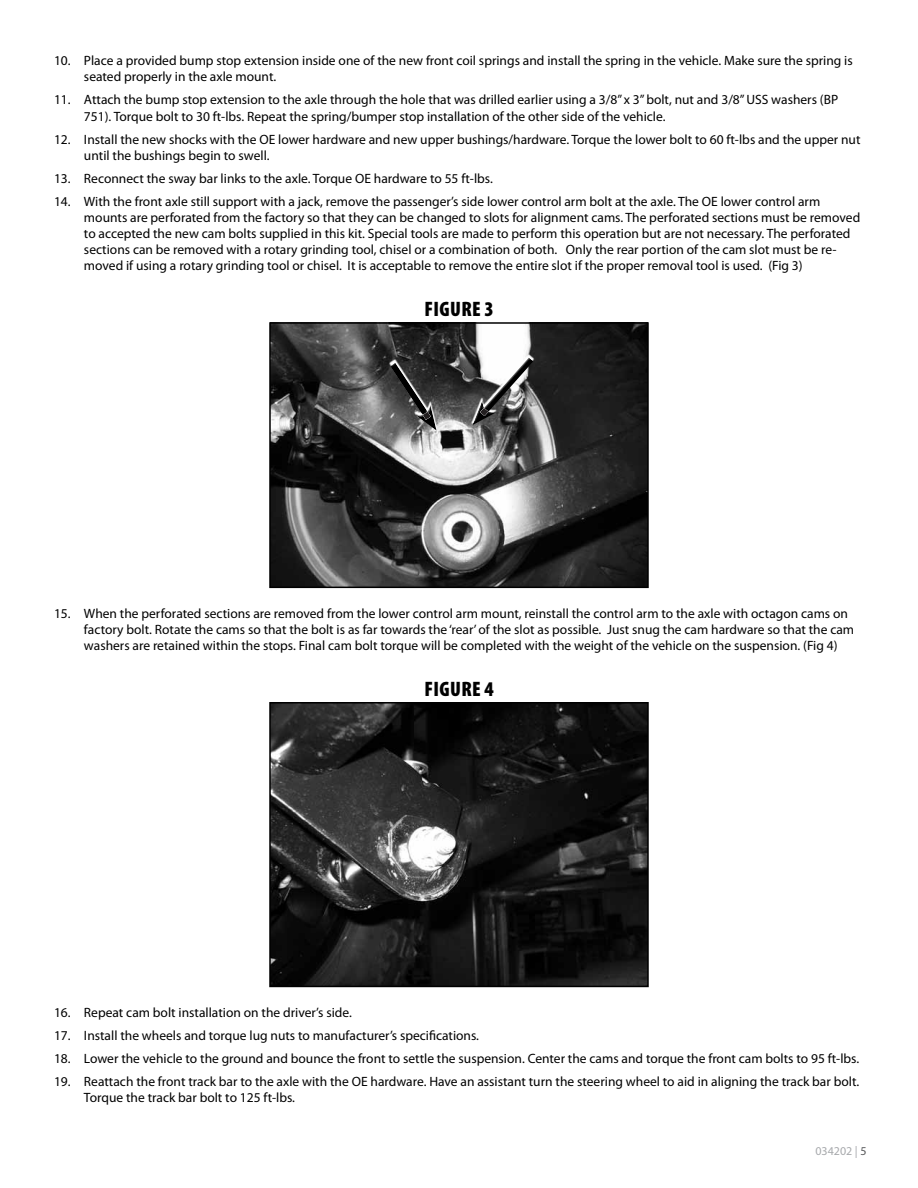
<style>
.page{position:relative;width:918px;height:1188px;background:#fff}
.page>*{position:absolute;margin:0;border:0;box-sizing:border-box;transform-origin:0 0}
.t1{font:900 condensed 21px "Myriad Pro";letter-spacing:.02em;color:#000}
.t2{font:13.5px/16.2px "Myriad Pro";color:#000}
.t3{font:12px "Myriad Pro";color:#a7a9ac}
.s1{color:#58595b}
</style>
<div class="page">
<img style="left:272px;top:325px;width:374px;height:260px">
<div style="left:269px;top:322px;width:380px;height:266px;border:2px solid #000"></div>
<svg style="left:389px;top:359px;width:49px;height:71px"></svg>
<div style="left:390px;top:363px;width:49px;height:69px;background:#000;opacity:.75"></div>
<svg style="left:471px;top:354px;width:64px;height:70px"></svg>
<div style="left:472px;top:357px;width:63px;height:69px;background:#fff;opacity:.75"></div>
<div style="left:472px;top:360px;width:63px;height:66px;background:#000;opacity:.75"></div>
<img style="left:272px;top:705px;width:374px;height:279px">
<div style="left:269px;top:702px;width:380px;height:285px;border:2px solid #000"></div>
<p class="t2" style="left:84px;top:52px;width:770px;text-indent:-30px">10. Place a provided bump stop extension inside one of the new front coil springs and install the spring in the vehicle. Make sure the spring is seated properly in the axle mount.</p>
<p class="t2" style="left:84px;top:92px;width:756px;text-indent:-30px">11. Attach the bump stop extension to the axle through the hole that was drilled earlier using a 3/8” x 3”bolt, nut and 3/8”USS washers (BP<br>751). Torque bolt to 30 ft-lbs. Repeat the spring/bumper stop installation of the other side of the vehicle.</p>
<p class="t2" style="left:84px;top:131px;width:778px;text-indent:-30px">12. Install the new shocks with the OE lower hardware and new upper bushings/hardware. Torque the lower bolt to 60 ft-lbs and the upper nut until the bushings begin to swell.</p>
<p class="t2" style="left:54px;top:170px;width:440px">13. Reconnect the sway bar links to the axle. Torque OE hardware to 55 ft-lbs.</p>
<p class="t2" style="left:84px;top:193px;width:778px;text-indent:-30px">14. With the front axle still support with a jack, remove the passenger’s side lower control arm bolt at the axle. The OE lower control arm mounts are perforated from the factory so that they can be changed to slots for alignment cams. The perforated sections must be removed to accepted the new cam bolts supplied in this kit. Special tools are made to perform this operation but are not necessary. The perforated sections can be removed with a rotary grinding tool, chisel or a combination of both. Only the rear portion of the cam slot must be re&shy;moved if using a rotary grinding tool or chisel. It is acceptable to remove the entire slot if the proper removal tool is used. (Fig 3)</p>
<h1 class="t1" style="left:424px;top:297px;width:71px">FigURE 3</h1>
<p class="t2" style="left:84px;top:605px;width:772px;text-indent:-30px">15. When the perforated sections are removed from the lower control arm mount, reinstall the control arm to the axle with octagon cams on factory bolt. Rotate the cams so that the bolt is as far towards the ‘rear’ of the slot as possible. Just snug the cam hardware so that the cam washers are retained within the stops. Final cam bolt torque will be completed with the weight of the vehicle on the suspension. (Fig 4)</p>
<h1 class="t1" style="left:424px;top:677px;width:71px">FigURE 4</h1>
<p class="t2" style="left:54px;top:1004px;width:299px">16. Repeat cam bolt installation on the driver’s side.</p>
<p class="t2" style="left:54px;top:1027px;width:427px">17. Install the wheels and torque lug nuts to manufacturer’s specifications.</p>
<p class="t2" style="left:54px;top:1050px;width:807px">18. Lower the vehicle to the ground and bounce the front to settle the suspension. Center the cams and torque the front cam bolts to 95 ft-lbs.</p>
<p class="t2" style="left:84px;top:1073px;width:777px;text-indent:-30px">19. Reattach the front track bar to the axle with the OE hardware. Have an assistant turn the steering wheel to aid in aligning the track bar bolt.<br>Torque the track bar bolt to 125 ft-lbs.</p>
<p class="t3" style="left:815px;top:1143px;width:53px">034202 | <span class="s1">5</span></p>
</div>
